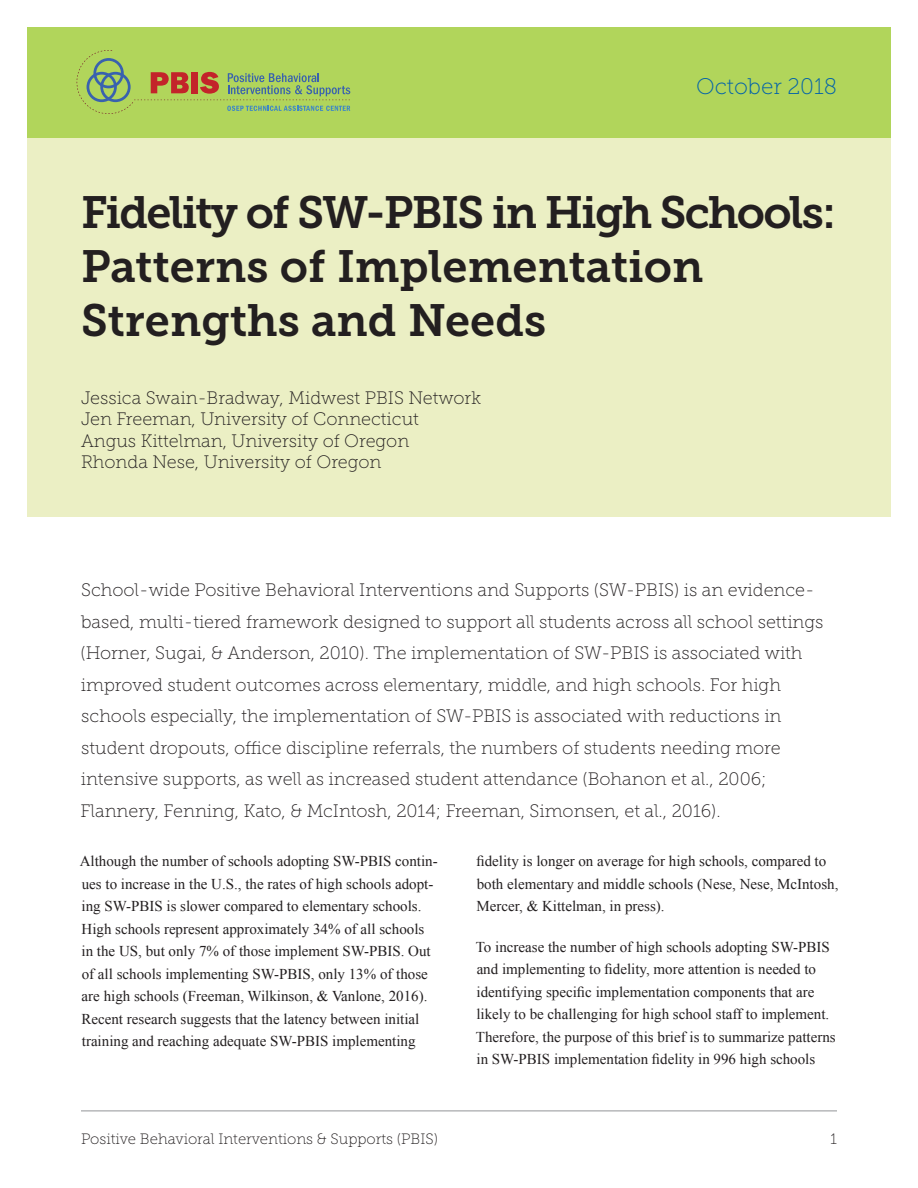
<style>
.page{position:relative;width:918px;height:1188px;background:#fff}
.page>*{position:absolute;margin:0;border:0;box-sizing:border-box;transform-origin:0 0}
.t1{font:45px/54px "Museo Slab 700";letter-spacing:-.005em;color:#231f20}
.t2{font:22.5px "Museo Slab 100";color:#0161aa}
.Intro{font:18px/31.5px "Museo Slab 100";color:#231f20}
.Body_Copy{font:15px/22.5px "Times New Roman";color:#231f20}
.t3{font:15px "Museo Slab 100";color:#231f20}
</style>
<div class="page">
<hr style="left:81px;top:1111px;width:756px;height:1px;background:#939598">
<div style="left:27px;top:27px;width:864px;height:489px;background:#b1d55b"></div>
<div style="left:27px;top:138px;width:864px;height:378px;background:#ebefc4"></div>
<svg style="left:77px;top:50px;width:273px;height:64px"></svg>
<p class="t2" style="left:696px;top:74px;width:142px">October 2018</p>
<p class="t1" style="left:81px;top:185px;width:756px">Fidelity of SW-PBIS in High Schools:<br>Patterns of Implementation<br>Strengths and Needs</p>
<p class="Intro" style="left:81px;top:382px;width:402px">Jessica Swain-Bradway, Midwest PBIS Network</p>
<p class="Intro" style="left:81px;top:403px;width:339px">Jen Freeman, University of Connecticut</p>
<p class="Intro" style="left:81px;top:425px;width:330px">Angus Kittelman, University of Oregon</p>
<p class="Intro" style="left:81px;top:447px;width:302px">Rhonda Nese, University of Oregon</p>
<p class="Intro" style="left:81px;top:574px;width:745px">School-wide Positive Behavioral Interventions and Supports (SW-PBIS) is an evidence&shy;based, multi-tiered framework designed to support all students across all school settings (Horner, Sugai, &amp; Anderson, 2010). The implementation of SW-PBIS is associated with improved student outcomes across elementary, middle, and high schools. For high schools especially, the implementation of SW-PBIS is associated with reductions in student dropouts, office discipline referrals, the numbers of students needing more intensive supports, as well as increased student attendance (Bohanon et al., 2006; Flannery, Fenning, Kato, &amp; McIntosh, 2014; Freeman, Simonsen, et al., 2016).</p>
<p class="Body_Copy" style="left:80px;top:850px;width:359px">Although the number of schools adopting SW-PBIS contin&shy;ues to increase in the U.S., the rates of high schools adopt&shy;ing SW-PBIS is slower compared to elementary schools.<br>High schools represent approximately 34% of all schools in the US, but only 7% of those implement SW-PBIS. Out of all schools implementing SW-PBIS, only 13% of those are high schools (Freeman, Wilkinson, &amp; Vanlone, 2016).<br>Recent research suggests that the latency between initial training and reaching adequate SW-PBIS implementing</p>
<p class="Body_Copy" style="left:476px;top:850px;width:364px">fidelity is longer on average for high schools, compared to both elementary and middle schools (Nese, Nese, McIntosh,<br>Mercer, &amp; Kittelman, in press).</p>
<p class="Body_Copy" style="left:476px;top:935px;width:361px">To increase the number of high schools adopting SW-PBIS and implementing to fidelity, more attention is needed to identifying specific implementation components that are likely to be challenging for high school staff to implement.<br>Therefore, the purpose of this brief is to summarize patterns in SW-PBIS implementation fidelity in 996 high schools</p>
<p class="t3" style="left:81px;top:1131px;width:359px">Positive Behavioral Interventions &amp; Supports (PBIS)</p>
<p class="t3" style="left:831px;top:1131px;width:8px">1</p>
</div>
